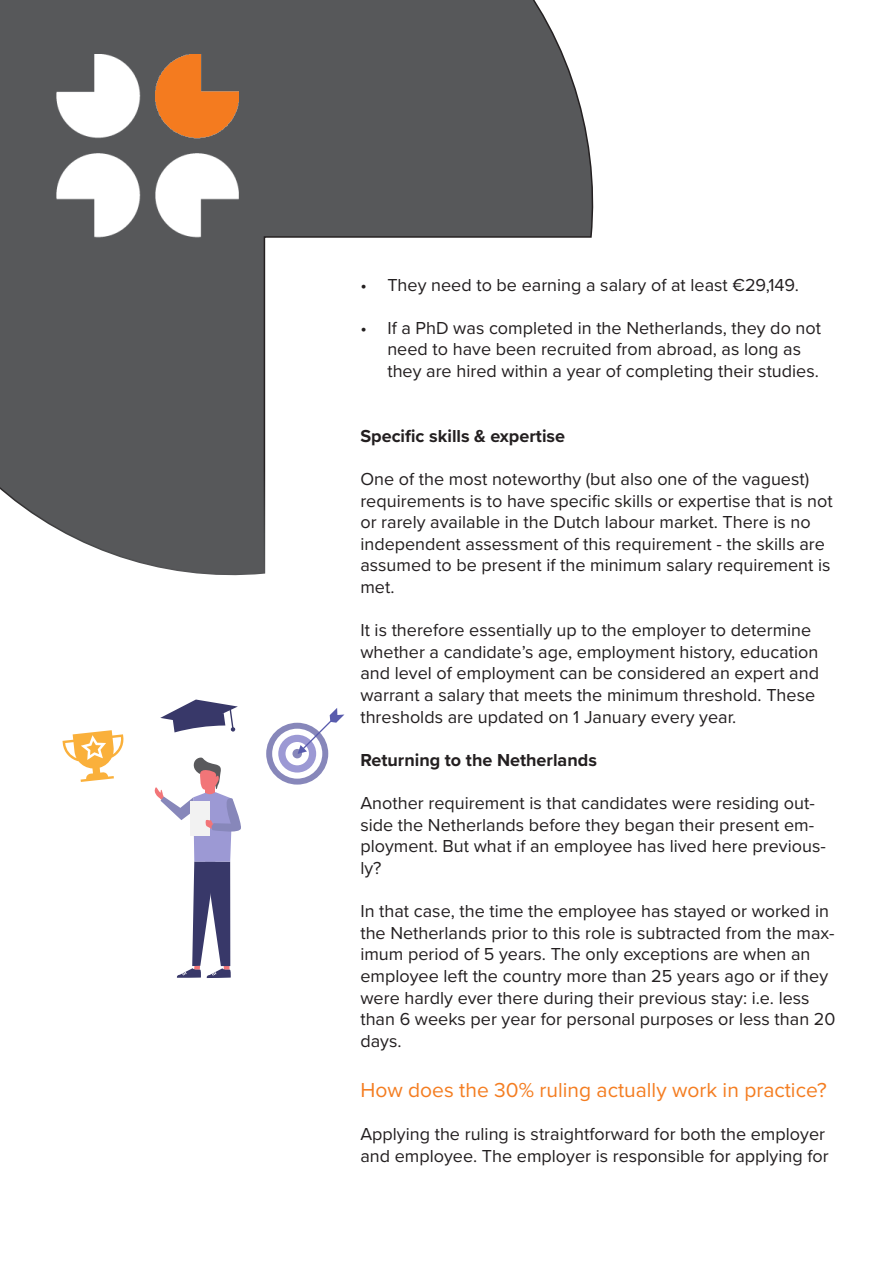
<style>
.page{position:relative;width:893px;height:1263px;background:#fff}
.page>*{position:absolute;margin:0;border:0;box-sizing:border-box;transform-origin:0 0}
.t1{font:21px "Proxima Nova";color:#f47d21}
.Paragraph{font:18px/21.6px "Proxima Nova";color:#231f20}
.Paragraph-2{font:700 18px "Proxima Nova";color:#231f20}
</style>
<div class="page">
<svg style="left:0;top:0;width:594px;height:576px"></svg>
<img style="left:54px;top:54px;width:185px;height:184px">
<svg style="left:154px;top:757px;width:87px;height:221px"></svg>
<svg style="left:63px;top:730px;width:61px;height:52px"></svg>
<div style="left:266px;top:723px;width:62px;height:61px;background:#8787ba;border-radius:50%"></div>
<svg style="left:272px;top:729px;width:50px;height:50px"></svg>
<div style="left:278px;top:735px;width:38px;height:37px;background:#9c99d4;border-radius:50%"></div>
<div style="left:285px;top:742px;width:24px;height:23px;background:#fff;border-radius:50%"></div>
<div style="left:292px;top:749px;width:10px;height:9px;background:#8787ba;border-radius:50%"></div>
<svg style="left:298px;top:708px;width:46px;height:46px"></svg>
<svg style="left:160px;top:699px;width:78px;height:33px"></svg>
<p class="Paragraph" style="left:360px;top:273px;width:440px">• They need to be earning a salary of at least €29,149.</p>
<p class="Paragraph" style="left:387px;top:316px;width:435px;text-indent:-27px">• If a PhD was completed in the Netherlands, they do not need to have been recruited from abroad, as long as they are hired within a year of completing their studies.</p>
<p class="Paragraph-2" style="left:360px;top:422px;width:206px">Specific skills &amp; expertise</p>
<p class="Paragraph" style="left:360px;top:467px;width:474px">One of the most noteworthy (but also one of the vaguest) requirements is to have specific skills or expertise that is not or rarely available in the Dutch labour market. There is no independent assessment of this requirement - the skills are assumed to be present if the minimum salary requirement is met.</p>
<p class="Paragraph" style="left:360px;top:619px;width:460px">It is therefore essentially up to the employer to determine whether a candidate’s age, employment history, education and level of employment can be considered an expert and warrant a salary that meets the minimum threshold. These thresholds are updated on 1 January every year.</p>
<p class="Paragraph-2" style="left:360px;top:746px;width:238px">Returning to the Netherlands</p>
<p class="Paragraph" style="left:360px;top:791px;width:467px">Another requirement is that candidates were residing out&shy;side the Netherlands before they began their present em&shy;ployment. But what if an employee has lived here previous&shy;ly?</p>
<p class="Paragraph" style="left:360px;top:899px;width:477px">In that case, the time the employee has stayed or worked in the Netherlands prior to this role is subtracted from the max&shy;imum period of 5 years. The only exceptions are when an employee left the country more than 25 years ago or if they were hardly ever there during their previous stay: i.e. less than 6 weeks per year for personal purposes or less than 20 days.</p>
<h2 class="t1" style="left:360px;top:1074px;width:468px">How does the 30% ruling actually work in practice?</h2>
<p class="Paragraph" style="left:360px;top:1123px;width:470px">Applying the ruling is straightforward for both the employer and employee. The employer is responsible for applying for</p>
</div>
